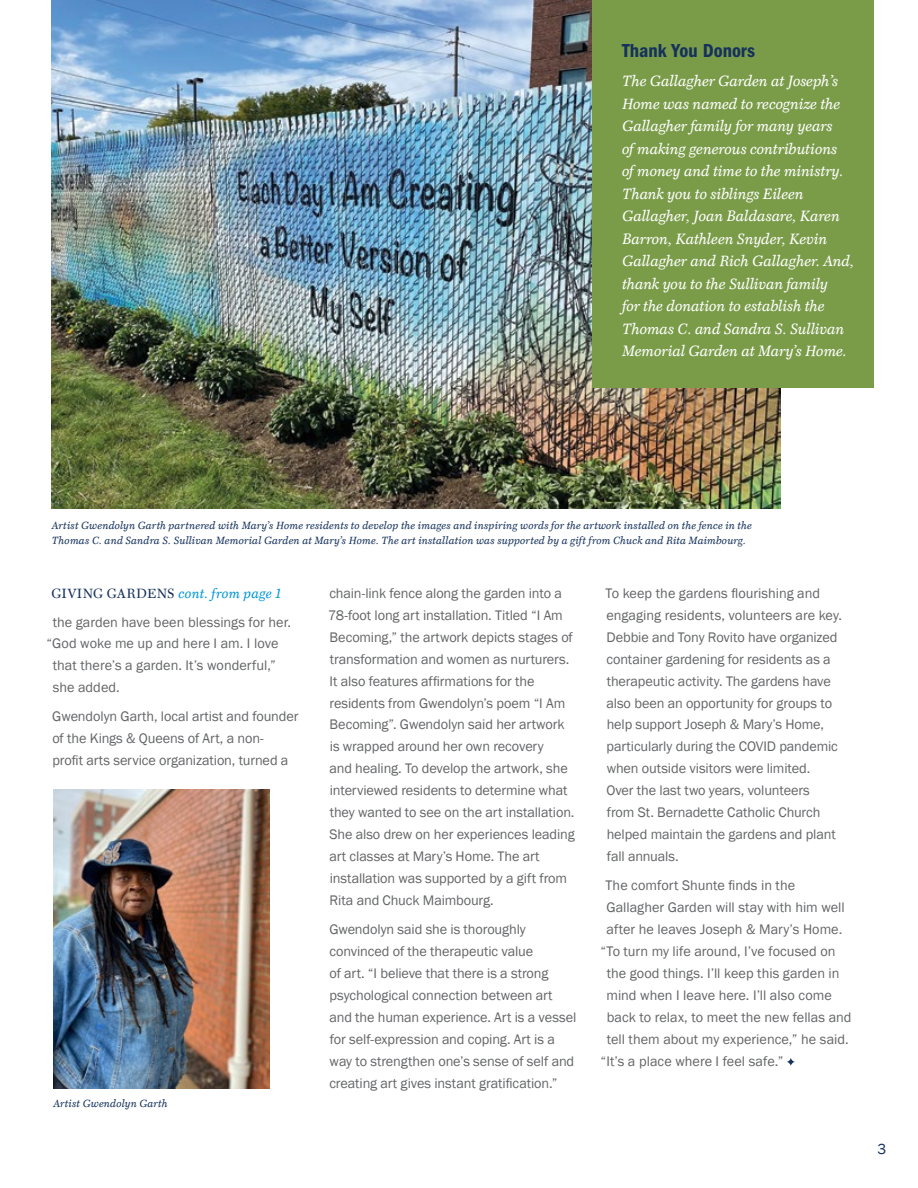
<style>
.page{position:relative;width:918px;height:1188px;background:#fff}
.page>*{position:absolute;margin:0;border:0;box-sizing:border-box;transform-origin:0 0}
.body_copy_1{font:600 condensed 19.5px "Franklin Gothic";color:#16325c}
.body_copy_1-2{font:italic 15px/22.5px "Mt.Augustine";letter-spacing:.005em;color:#fff}
.anniversary_quoter{font:15px "Franklin Gothic";color:#16325c}
.body_copy_1-3{font:14.25px/21.9px "Franklin Gothic";letter-spacing:-.005em;color:#636466}
.body_copy_1-4{font:italic 13.5px "Mt.Augustine";letter-spacing:.03em;color:#0096d6}
.anniversary_quoter-2{font:italic 10.5px/15px "Mt.Augustine";letter-spacing:.03em;color:#16325c}
.s1{font-family:"Mt.Augustine Small Caps";font-style:normal;color:#16325c}
</style>
<div class="page">
<svg style="left:787px;top:1058px;width:8px;height:8px"></svg>
<img style="left:52px;top:0;width:728px;height:509px">
<div style="left:592px;top:0;width:281px;height:388px;background:#7a9c49"></div>
<img style="left:53px;top:789px;width:217px;height:300px">
<p class="body_copy_1" style="left:622px;top:39px;width:135px">Thank You Donors</p>
<p class="body_copy_1-2" style="left:622px;top:71px;width:233px">The Gallagher Garden at Joseph’s<br>Home was named to recognize the<br>Gallagher family for many years<br>of making generous contributions<br>of money and time to the ministry.<br>Thank you to siblings Eileen<br>Gallagher, Joan Baldasare, Karen<br>Barron, Kathleen Snyder, Kevin<br>Gallagher and Rich Gallagher. And, thank you to the Sullivan family<br>for the donation to establish the<br>Thomas C. and Sandra S. Sullivan<br>Memorial Garden at Mary’s Home.</p>
<p class="anniversary_quoter-2" style="left:52px;top:519px;width:701px">Artist Gwendolyn Garth partnered with Mary’s Home residents to develop the images and inspiring words for the artwork installed on the fence in the<br>Thomas C. and Sandra S. Sullivan Memorial Garden at Mary’s Home. The art installation was supported by a gift from Chuck and Rita Maimbourg.</p>
<p class="body_copy_1-4" style="left:52px;top:588px;width:231px"><span class="s1">GIVING GARDENS</span> cont. from page 1</p>
<p class="body_copy_1-3" style="left:53px;top:611px;width:240px">the garden have been blessings for her.</p>
<p class="body_copy_1-3" style="left:47px;top:633px;width:233px">“God woke me up and here I am. I love</p>
<p class="body_copy_1-3" style="left:53px;top:655px;width:225px">that there’s a garden. It’s wonderful,”</p>
<p class="body_copy_1-3" style="left:53px;top:677px;width:69px">she added.</p>
<p class="body_copy_1-3" style="left:52px;top:706px;width:248px">Gwendolyn Garth, local artist and founder of the Kings &amp; Queens of Art, a non-<br>profit arts service organization, turned a</p>
<p class="anniversary_quoter-2" style="left:53px;top:1096px;width:116px">Artist Gwendolyn Garth</p>
<p class="body_copy_1-3" style="left:328px;top:582px;width:248px">chain-link fence along the garden into a 78-foot long art installation. Titled “I Am Becoming,” the artwork depicts stages of transformation and women as nurturers.<br>It also features affirmations for the residents from Gwendolyn’s poem “I Am Becoming”. Gwendolyn said her artwork is wrapped around her own recovery<br>and healing. To develop the artwork, she interviewed residents to determine what they wanted to see on the art installation.<br>She also drew on her experiences leading art classes at Mary’s Home. The art installation was supported by a gift from Rita and Chuck Maimbourg.</p>
<p class="body_copy_1-3" style="left:329px;top:919px;width:249px">Gwendolyn said she is thoroughly convinced of the therapeutic value<br>of art. “I believe that there is a strong psychological connection between art and the human experience. Art is a vessel for self-expression and coping. Art is a way to strengthen one’s sense of self and creating art gives instant gratification.”</p>
<p class="body_copy_1-3" style="left:606px;top:582px;width:238px">To keep the gardens flourishing and engaging residents, volunteers are key.<br>Debbie and Tony Rovito have organized container gardening for residents as a therapeutic activity. The gardens have also been an opportunity for groups to help support Joseph &amp; Mary’s Home, particularly during the COVID pandemic when outside visitors were limited.<br>Over the last two years, volunteers<br>from St. Bernadette Catholic Church helped maintain the gardens and plant fall annuals.</p>
<p class="body_copy_1-3" style="left:606px;top:875px;width:191px">The comfort Shunte finds in the</p>
<p class="body_copy_1-3" style="left:606px;top:897px;width:240px">Gallagher Garden will stay with him well</p>
<p class="body_copy_1-3" style="left:606px;top:919px;width:237px">after he leaves Joseph &amp; Mary’s Home.</p>
<p class="body_copy_1-3" style="left:601px;top:941px;width:236px">“To turn my life around, I’ve focused on</p>
<p class="body_copy_1-3" style="left:607px;top:962px;width:234px">the good things. I’ll keep this garden in</p>
<p class="body_copy_1-3" style="left:607px;top:984px;width:227px">mind when I leave here. I’ll also come</p>
<p class="body_copy_1-3" style="left:607px;top:1006px;width:246px">back to relax, to meet the new fellas and</p>
<p class="body_copy_1-3" style="left:607px;top:1028px;width:243px">tell them about my experience,” he said.</p>
<p class="body_copy_1-3" style="left:601px;top:1050px;width:184px">“It’s a place where I feel safe.”</p>
<p class="anniversary_quoter" style="left:878px;top:1139px;width:10px">3</p>
</div>
